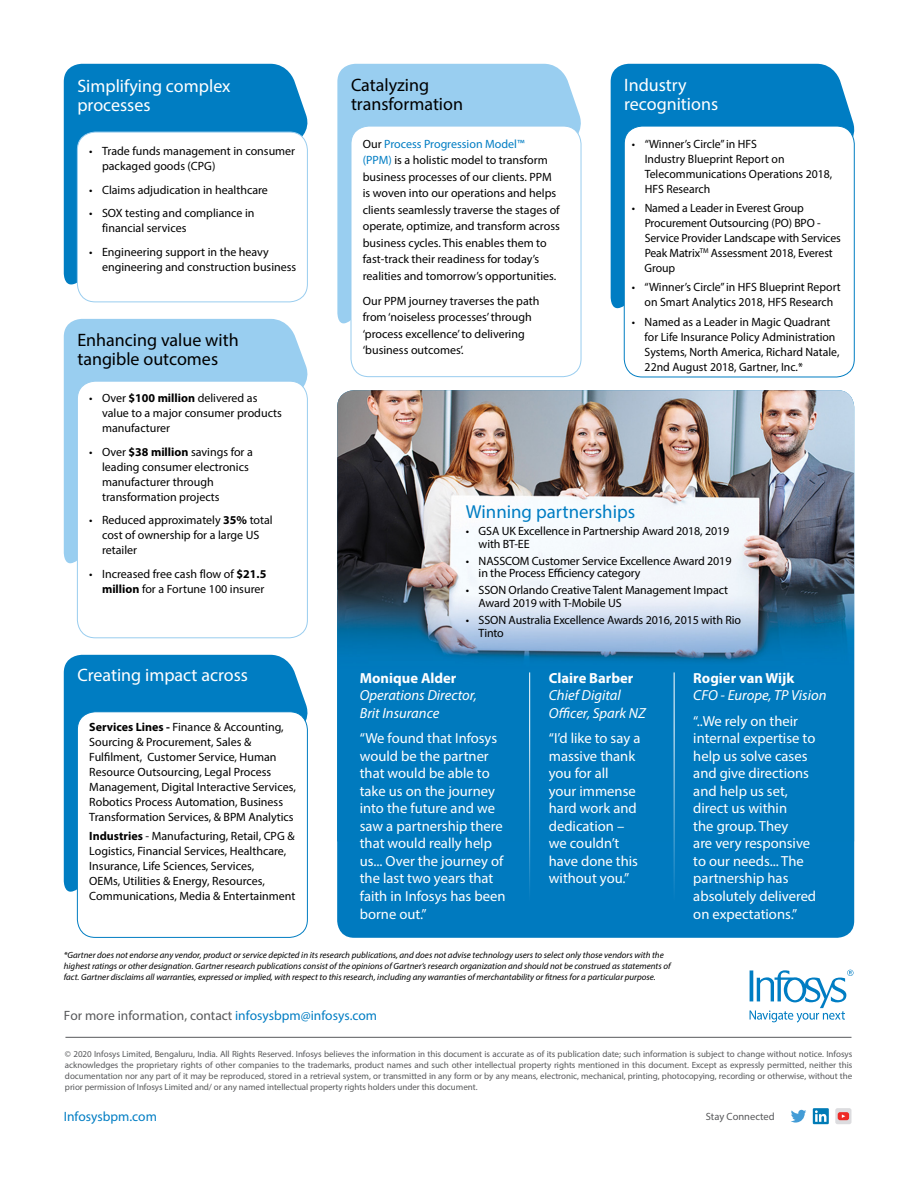
<style>
.page{position:relative;width:918px;height:1188px;background:#fff}
.page>*{position:absolute;margin:0;border:0;box-sizing:border-box;transform-origin:0 0}
.t1{font:18.75px "Myriad Pro";color:#007dc3}
.t2{font:18px/19.5px "Myriad Pro";color:#fff}
.t3{font:18px/19.5px "Myriad Pro";color:#000}
.t4{font:14.55px/17.5px "Myriad Pro";color:#fff}
.t5{font:italic 14.55px/17.5px "Myriad Pro";color:#fff}
.t6{font:700 14.55px "Myriad Pro";color:#fff}
.t7{font:13.5px "Myriad Pro";color:#58595b}
.t8{font:13.5px "Myriad Pro";color:#007dc3}
.t9{font:12px/15px "Myriad Pro";color:#000}
.t10{font:10.5px "Myriad Pro";color:#58595b}
.t11{font:9px/10.8px "Myriad Pro";letter-spacing:-.005em;color:#58595b;text-align:justify}
.t12{font:italic 9px/10.8px "Myriad Pro";color:#000}
.s1{font-weight:700}
.s2{color:#007dc3}
</style>
<div class="page">
<svg style="left:791px;top:1110px;width:15px;height:13px"></svg>
<div style="left:813px;top:1108px;width:16px;height:16px;background:#007bb6"></div>
<svg style="left:815px;top:1110px;width:11px;height:12px"></svg>
<svg style="left:835px;top:1108px;width:17px;height:16px"></svg>
<svg style="left:838px;top:1112px;width:11px;height:8px"></svg>
<svg style="left:750px;top:970px;width:104px;height:53px"></svg>
<hr style="left:65px;top:1037px;width:787px;height:1px;background:#58595b">
<div style="left:64px;top:64px;width:244px;height:226px;background:#007dc2"></div>
<div style="left:77px;top:132px;width:230px;height:170px;background:#fff;border-radius:18px"></div>
<div style="left:77px;top:132px;width:231px;height:170px;border:1px solid #99cdef;border-radius:18px"></div>
<div style="left:64px;top:655px;width:244px;height:244px;background:#007dc2"></div>
<div style="left:77px;top:712px;width:230px;height:225px;background:#fff;border-radius:18px"></div>
<div style="left:77px;top:711px;width:231px;height:227px;border:1px solid #007dc2;border-radius:18px"></div>
<div style="left:611px;top:64px;width:244px;height:251px;background:#007dc3"></div>
<div style="left:624px;top:126px;width:230px;height:251px;background:#fff;border-radius:18px"></div>
<div style="left:624px;top:126px;width:231px;height:251px;border:1px solid #007dc2;border-radius:18px"></div>
<div style="left:64px;top:319px;width:244px;height:252px;background:#99cef0"></div>
<div style="left:77px;top:381px;width:230px;height:257px;background:#fff;border-radius:18px"></div>
<div style="left:77px;top:381px;width:231px;height:257px;border:1px solid #99cdef;border-radius:18px"></div>
<svg style="left:337px;top:64px;width:245px;height:267px;background:#9ed0f0"></svg>
<div style="left:351px;top:126px;width:230px;height:251px;background:#fff;border-radius:18px"></div>
<div style="left:351px;top:126px;width:230px;height:251px;border:1px solid #99cdef;border-radius:18px"></div>
<div style="left:337px;top:390px;width:517px;height:548px;background:#007abf;border-radius:17px"></div>
<img style="left:337px;top:390px;width:517px;height:451px">
<hr style="left:529px;top:672px;width:1px;height:255px;background:#fff">
<hr style="left:674px;top:672px;width:1px;height:255px;background:#fff">
<h2 class="t2" style="left:77px;top:76px;width:155px">Simplifying complex processes</h2>
<p class="t9" style="left:102px;top:143px;width:195px;text-indent:-13px">• Trade funds management in consumer packaged goods (CPG)</p>
<p class="t9" style="left:89px;top:182px;width:180px">• Claims adjudication in healthcare</p>
<p class="t9" style="left:102px;top:205px;width:154px;text-indent:-13px">• SOX testing and compliance in financial services</p>
<p class="t9" style="left:102px;top:244px;width:196px;text-indent:-13px">• Engineering support in the heavy engineering and construction business</p>
<h2 class="t3" style="left:77px;top:330px;width:163px">Enhancing value with tangible outcomes</h2>
<p class="t9" style="left:102px;top:390px;width:181px;text-indent:-13px">• Over <span class="s1">$100 million</span> delivered as value to a major consumer products manufacturer</p>
<p class="t9" style="left:102px;top:444px;width:152px;text-indent:-13px">• Over <span class="s1">$38 million</span> savings for a leading consumer electronics manufacturer through transformation projects</p>
<p class="t9" style="left:102px;top:512px;width:172px;text-indent:-13px">• Reduced approximately <span class="s1">35%</span> total cost of ownership for a large US retailer</p>
<p class="t9" style="left:89px;top:566px;width:179px;text-align:right">• Increased free cash flow of <span class="s1">$21.5 million</span> for a Fortune 100 insurer</p>
<h2 class="t2" style="left:77px;top:664px;width:172px">Creating impact across</h2>
<p class="t9" style="left:89px;top:719px;width:208px"><span class="s1">Services Lines -</span> Finance &amp; Accounting, Sourcing &amp; Procurement, Sales &amp; Fulfilment, Customer Service, Human Resource Outsourcing, Legal Process Management, Digital Interactive Services, Robotics Process Automation, Business Transformation Services, &amp; BPM Analytics</p>
<p class="t9" style="left:89px;top:829px;width:208px"><span class="s1">Industries</span> - Manufacturing, Retail, CPG &amp; Logistics, Financial Services, Healthcare, Insurance, Life Sciences, Services,<br>OEMs, Utilities &amp; Energy, Resources, Communications, Media &amp; Entertainment</p>
<h2 class="t3" style="left:351px;top:75px;width:114px">Catalyzing transformation</h2>
<p class="t9" style="left:363px;top:135px;width:199px;line-height:16.5px">Our <span class="s2">Process Progression Model™<br>(PPM)</span> is a holistic model to transform business processes of our clients. PPM is woven into our operations and helps clients seamlessly traverse the stages of operate, optimize, and transform across business cycles. This enables them to fast-track their readiness for today’s realities and tomorrow’s opportunities.</p>
<p class="t9" style="left:363px;top:292px;width:178px;line-height:16.5px">Our PPM journey traverses the path from ‘noiseless processes’ through ‘process excellence’ to delivering ‘business outcomes’.</p>
<h2 class="t2" style="left:624px;top:75px;width:95px">Industry recognitions</h2>
<p class="t9" style="left:645px;top:136px;width:189px;text-indent:-13px">• “Winner’s Circle” in HFS<br>Industry Blueprint Report on<br>Telecommunications Operations 2018,<br>HFS Research</p>
<p class="t9" style="left:645px;top:200px;width:198px;text-indent:-13px">• Named a Leader in Everest Group<br>Procurement Outsourcing (PO) BPO -<br>Service Provider Landscape with Services<br>Peak Matrix<sup>TM</sup> Assessment 2018, Everest<br>Group</p>
<p class="t9" style="left:632px;top:280px;width:210px;text-align:center">• “Winner’s Circle” in HFS Blueprint Report on Smart Analytics 2018, HFS Research</p>
<p class="t9" style="left:645px;top:314px;width:196px;text-indent:-13px">• Named as a Leader in Magic Quadrant for Life Insurance Policy Administration Systems, North America, Richard Natale, 22nd August 2018, Gartner, Inc.*</p>
<h1 class="t1" style="left:466px;top:500px;width:171px">Winning partnerships</h1>
<p class="t9" style="left:479px;top:524px;width:252px;line-height:12.8px;text-indent:-13px">• GSA UK Excellence in Partnership Award 2018, 2019 with BT-EE</p>
<p class="t9" style="left:479px;top:554px;width:254px;line-height:12.8px;text-indent:-13px">• NASSCOM Customer Service Excellence Award 2019 in the Process Efficiency category</p>
<p class="t9" style="left:479px;top:584px;width:251px;line-height:12.8px;text-indent:-13px">• SSON Orlando Creative Talent Management Impact<br>Award 2019 with T-Mobile US</p>
<p class="t9" style="left:479px;top:614px;width:264px;line-height:12.8px;text-indent:-13px">• SSON Australia Excellence Awards 2016, 2015 with Rio<br>Tinto</p>
<p class="t6" style="left:360px;top:669px;width:98px">Monique Alder</p>
<p class="t5" style="left:360px;top:687px;width:119px">Operations Director,<br>Brit Insurance</p>
<p class="t4" style="left:360px;top:729px;width:147px">“We found that Infosys would be the partner that would be able to take us on the journey into the future and we saw a partnership there that would really help us... Over the journey of the last two years that faith in Infosys has been borne out.”</p>
<p class="t6" style="left:549px;top:669px;width:86px">Claire Barber</p>
<p class="t5" style="left:549px;top:687px;width:98px">Chief Digital<br>Officer, Spark NZ</p>
<p class="t4" style="left:549px;top:729px;width:93px">“I’d like to say a massive thank you for all<br>your immense hard work and dedication – we couldn’t have done this without you.”</p>
<p class="t6" style="left:693px;top:669px;width:102px">Rogier van Wijk</p>
<p class="t5" style="left:693px;top:687px;width:135px">CFO - Europe, TP Vision</p>
<p class="t4" style="left:693px;top:712px;width:124px">“..We rely on their internal expertise to help us solve cases and give directions and help us set, direct us within<br>the group. They<br>are very responsive to our needs... The partnership has absolutely delivered on expectations.”</p>
<p class="t12" style="left:64px;top:950px;width:608px">*Gartner does not endorse any vendor, product or service depicted in its research publications, and does not advise technology users to select only those vendors with the highest ratings or other designation. Gartner research publications consist of the opinions of Gartner’s research organization and should not be construed as statements of fact. Gartner disclaims all warranties, expressed or implied, with respect to this research, including any warranties of merchantability or fitness for a particular purpose.</p>
<p class="t7" style="left:64px;top:1007px;width:315px">For more information, contact <span class="s2">infosysbpm@infosys.com</span></p>
<p class="t11" style="left:65px;top:1049px;width:789px">© 2020 Infosys Limited, Bengaluru, India. All Rights Reserved. Infosys believes the information in this document is accurate as of its publication date; such information is subject to change without notice. Infosys acknowledges the proprietary rights of other companies to the trademarks, product names and such other intellectual property rights mentioned in this document. Except as expressly permitted, neither this documentation nor any part of it may be reproduced, stored in a retrieval system, or transmitted in any form or by any means, electronic, mechanical, printing, photocopying, recording or otherwise, without the prior permission of Infosys Limited and/ or any named intellectual property rights holders under this document.</p>
<p class="t8" style="left:64px;top:1108px;width:95px">Infosysbpm.com</p>
<p class="t10" style="left:706px;top:1110px;width:70px">Stay Connected</p>
</div>
